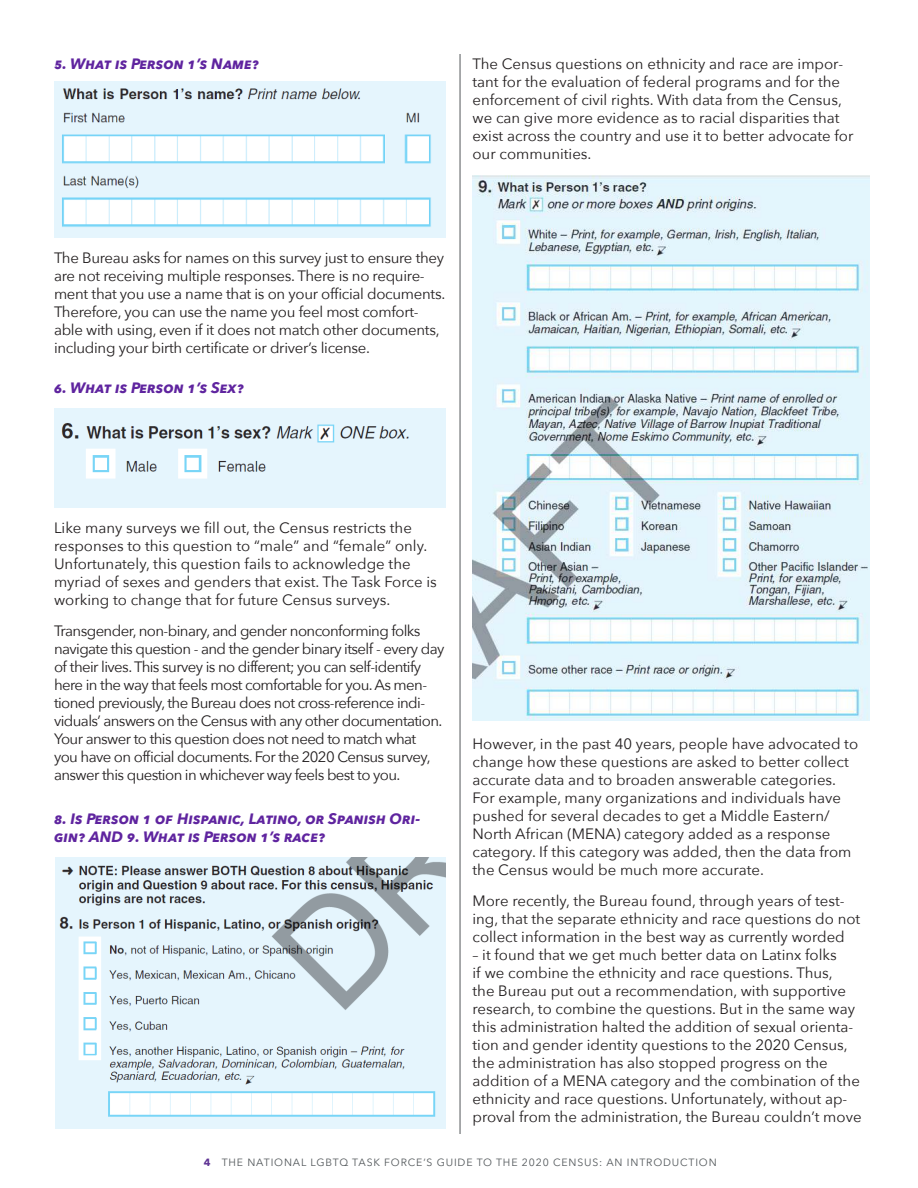
<style>
.page{position:relative;width:918px;height:1188px;background:#fff}
.page>*{position:absolute;margin:0;border:0;box-sizing:border-box;transform-origin:0 0}
.t1{font:15px/18px "Avenir Next";color:#221e1f}
.t2{font:15px/18px "Avenir Next";letter-spacing:-.04em;color:#221e1f}
.t3{font:15px/18px "Avenir Next";letter-spacing:-.02em;color:#221e1f}
.t4{font:italic 700 15px/18px "Avenir Next";color:#5f249f}
.t5{font:10.5px "Avenir Next";letter-spacing:.08em;color:#53585b}
.s1{font-weight:700;color:#5e3293}
</style>
<div class="page">
<img style="left:54px;top:81px;width:392px;height:157px">
<img style="left:54px;top:408px;width:392px;height:99px">
<img style="left:55px;top:857px;width:391px;height:272px">
<img style="left:472px;top:176px;width:397px;height:545px">
<hr style="left:460px;top:54px;width:1px;height:1080px;background:#53585b">
<p class="t4" style="left:54px;top:55px;width:207px">5. What is Person 1’s Name?</p>
<p class="t1" style="left:472px;top:56px;width:383px">The Census questions on ethnicity and race are impor&shy;tant for the evaluation of federal programs and for the enforcement of civil rights. With data from the Census, we can give more evidence as to racial disparities that exist across the country and use it to better advocate for our communities.</p>
<p class="t3" style="left:54px;top:249px;width:393px">The Bureau asks for names on this survey just to ensure they are not receiving multiple responses. There is no require&shy;ment that you use a name that is on your official documents.<br>Therefore, you can use the name you feel most comfort&shy;able with using, even if it does not match other documents, including your birth certificate or driver’s license.</p>
<p class="t4" style="left:54px;top:379px;width:192px">6. What is Person 1’s Sex?</p>
<p class="t1" style="left:54px;top:518px;width:384px">Like many surveys we fill out, the Census restricts the responses to this question to “male” and “female” only.<br>Unfortunately, this question fails to acknowledge the myriad of sexes and genders that exist. The Task Force is working to change that for future Census surveys.</p>
<p class="t2" style="left:54px;top:623px;width:392px">Transgender, non-binary, and gender nonconforming folks navigate this question - and the gender binary itself - every day of their lives. This survey is no different; you can self-identify here in the way that feels most comfortable for you. As men&shy;tioned previously, the Bureau does not cross-reference indi&shy;viduals’ answers on the Census with any other documentation.<br>Your answer to this question does not need to match what<br>you have on official documents. For the 2020 Census survey, answer this question in whichever way feels best to you.</p>
<p class="t4" style="left:54px;top:809px;width:368px">8. Is Person 1 of Hispanic, Latino, or Spanish Ori&shy;gin? AND 9. What is Person 1’s race?</p>
<p class="t1" style="left:472px;top:735px;width:387px">However, in the past 40 years, people have advocated to change how these questions are asked to better collect accurate data and to broaden answerable categories.<br>For example, many organizations and individuals have pushed for several decades to get a Middle Eastern/ North African (MENA) category added as a response category. If this category was added, then the data from the Census would be much more accurate.</p>
<p class="t1" style="left:472px;top:893px;width:389px">More recently, the Bureau found, through years of test&shy;ing, that the separate ethnicity and race questions do not collect information in the best way as currently worded</p>
<p class="t1" style="left:472px;top:947px;width:391px">– it found that we get much better data on Latinx folks<br>if we combine the ethnicity and race questions. Thus,<br>the Bureau put out a recommendation, with supportive research, to combine the questions. But in the same way this administration halted the addition of sexual orienta&shy;tion and gender identity questions to the 2020 Census, the administration has also stopped progress on the addition of a MENA category and the combination of the ethnicity and race questions. Unfortunately, without ap&shy;proval from the administration, the Bureau couldn’t move</p>
<p class="t5" style="left:204px;top:1153px;width:514px"><span class="s1">4</span> THE NATIONAL LGBTQ TASK FORCE’S GUIDE TO THE 2020 CENSUS: AN INTRODUCTION</p>
</div>
